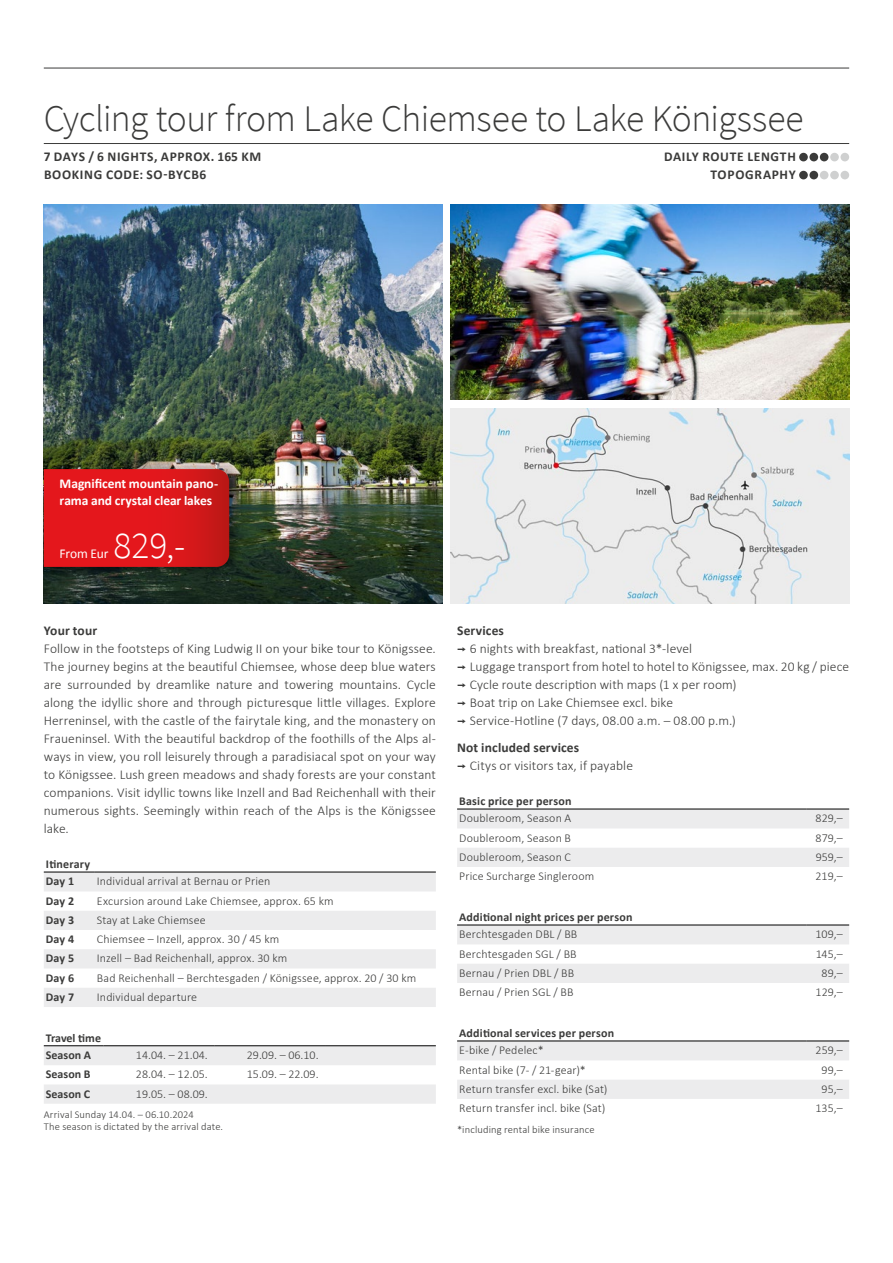
<style>
.page{position:relative;width:893px;height:1263px;background:#fff}
.page>*{position:absolute;margin:0;border:0;box-sizing:border-box;transform-origin:0 0}
.t1{font:300 37.5px "Source Sans Pro";letter-spacing:-.015em;color:#3b3b3a}
.t2{font:300 37.5px "Source Sans Pro";color:#fff}
.t3{font:300 13.5px/18px "Calibri";letter-spacing:.005em;color:#3b3b3a}
.t4{font:700 13.5px/18px "Calibri";letter-spacing:.05em;color:#3b3b3a}
.t5{font:700 13.5px/17.2px "Calibri";letter-spacing:-.005em;color:#fff}
.t6{font:700 13.5px "Calibri";letter-spacing:.005em;color:#3b3b3a}
.t7{font:13.5px "Calibri";letter-spacing:-.01em;color:#fff}
.t8{font:300 12px "Calibri";letter-spacing:.01em;color:#3b3b3a}
.t9{font:700 12px/17.7px "Calibri";letter-spacing:.015em;color:#3b3b3a}
.t10{font:300 10.5px/12px "Calibri";letter-spacing:.015em;color:#3b3b3a}
.s1{font-weight:700}
.s2{font-family:"Interstate";font-weight:400}
</style>
<div class="page">
<img style="left:44px;top:204px;width:398px;height:400px">
<img style="left:451px;top:204px;width:398px;height:196px">
<img style="left:451px;top:408px;width:398px;height:196px">
<div style="left:40px;top:463px;width:204px;height:116px;background:#000;opacity:.45"></div>
<svg style="left:44px;top:469px;width:185px;height:98px;background:#dc171b"></svg>
<hr style="left:44px;top:143px;width:805px;height:1px;background:#3b3b3a">
<hr style="left:44px;top:68px;width:805px;height:1px;background:#3b3b3a">
<div style="left:799px;top:153px;width:9px;height:8px;background:#3b3b3a;border-radius:50%"></div>
<div style="left:809px;top:153px;width:9px;height:8px;background:#3b3b3a;border-radius:50%"></div>
<div style="left:820px;top:153px;width:8px;height:8px;background:#3b3b3a;border-radius:50%"></div>
<div style="left:830px;top:153px;width:9px;height:8px;background:#cfd0d0;border-radius:50%"></div>
<div style="left:840px;top:153px;width:9px;height:8px;background:#cfd0d0;border-radius:50%"></div>
<div style="left:799px;top:171px;width:9px;height:8px;background:#3b3b3a;border-radius:50%"></div>
<div style="left:809px;top:171px;width:9px;height:8px;background:#3b3b3a;border-radius:50%"></div>
<div style="left:820px;top:171px;width:8px;height:8px;background:#cfd0d0;border-radius:50%"></div>
<div style="left:830px;top:171px;width:9px;height:8px;background:#cfd0d0;border-radius:50%"></div>
<div style="left:840px;top:171px;width:9px;height:8px;background:#cfd0d0;border-radius:50%"></div>
<svg style="left:44px;top:873px;width:392px;height:134px;fill:#ececed"></svg>
<hr style="left:44px;top:872px;width:51px;height:1px;background:#000">
<hr style="left:95px;top:872px;width:341px;height:1px;background:#000">
<svg style="left:44px;top:1046px;width:392px;height:58px"></svg>
<hr style="left:44px;top:1045px;width:59px;height:1px;background:#000">
<hr style="left:103px;top:1045px;width:111px;height:1px;background:#000">
<hr style="left:214px;top:1045px;width:111px;height:1px;background:#000">
<hr style="left:325px;top:1045px;width:111px;height:1px;background:#000">
<svg style="left:457px;top:810px;width:392px;height:57px"></svg>
<hr style="left:457px;top:809px;width:349px;height:1px;background:#000">
<hr style="left:806px;top:809px;width:43px;height:1px;background:#000">
<svg style="left:457px;top:926px;width:392px;height:57px"></svg>
<hr style="left:457px;top:925px;width:349px;height:1px;background:#000">
<hr style="left:806px;top:925px;width:43px;height:1px;background:#000">
<svg style="left:457px;top:1042px;width:392px;height:57px"></svg>
<hr style="left:457px;top:1041px;width:349px;height:1px;background:#000">
<hr style="left:806px;top:1041px;width:43px;height:1px;background:#000">
<h1 class="t1" style="left:44px;top:96px;width:761px">Cycling tour from Lake Chiemsee to Lake Königssee</h1>
<p class="t4" style="left:44px;top:147px;width:219px">7 DAYS / 6 NIGHTS, APPROX. 165 KM<br>BOOKING CODE: SO-BYCB6</p>
<p class="t4" style="left:664px;top:147px;width:133px;text-align:right">DAILY ROUTE LENGTH<br>TOPOGRAPHY</p>
<p class="t5" style="left:60px;top:474px;width:160px">Magnificent mountain pano&shy;rama and crystal clear lakes</p>
<h1 class="t2" style="left:114px;top:522px;width:73px">829,-</h1>
<p class="t7" style="left:60px;top:544px;width:50px">From Eur</p>
<p class="t6" style="left:44px;top:621px;width:55px">Your tour</p>
<p class="t3" style="left:44px;top:640px;width:394px;text-align:justify">Follow in the footsteps of King Ludwig II on your bike tour to Königssee.<br>The journey begins at the beautiful Chiemsee, whose deep blue waters are surrounded by dreamlike nature and towering mountains. Cycle along the idyllic shore and through picturesque little villages. Explore Herreninsel, with the castle of the fairytale king, and the monastery on Fraueninsel. With the beautiful backdrop of the foothills of the Alps al&shy;ways in view, you roll leisurely through a paradisiacal spot on your way to Königssee. Lush green meadows and shady forests are your constant companions. Visit idyllic towns like Inzell and Bad Reichenhall with their numerous sights. Seemingly within reach of the Alps is the Königssee lake.</p>
<p class="t9" style="left:46px;top:854px;width:46px">Itinerary<br>Day 1</p>
<p class="t8" style="left:97px;top:874px;width:175px">Individual arrival at Bernau or Prien</p>
<p class="t9" style="left:46px;top:891px;width:30px">Day 2</p>
<p class="t8" style="left:97px;top:893px;width:238px">Excursion around Lake Chiemsee, approx. 65 km</p>
<p class="t9" style="left:46px;top:911px;width:30px">Day 3</p>
<p class="t8" style="left:97px;top:912px;width:110px">Stay at Lake Chiemsee</p>
<p class="t9" style="left:46px;top:930px;width:30px">Day 4</p>
<p class="t8" style="left:97px;top:932px;width:184px">Chiemsee – Inzell, approx. 30 / 45 km</p>
<p class="t9" style="left:46px;top:949px;width:30px">Day 5</p>
<p class="t8" style="left:97px;top:951px;width:192px">Inzell – Bad Reichenhall, approx. 30 km</p>
<p class="t9" style="left:46px;top:968px;width:30px">Day 6</p>
<p class="t8" style="left:97px;top:970px;width:321px">Bad Reichenhall – Berchtesgaden / Königssee, approx. 20 / 30 km</p>
<p class="t9" style="left:46px;top:988px;width:30px">Day 7</p>
<p class="t8" style="left:97px;top:989px;width:102px">Individual departure</p>
<p class="t9" style="left:46px;top:1028px;width:57px">Travel time<br>Season A</p>
<p class="t8" style="left:136px;top:1048px;width:73px">14.04. – 21.04.</p>
<p class="t8" style="left:247px;top:1048px;width:73px">29.09. – 06.10.</p>
<p class="t9" style="left:46px;top:1065px;width:46px">Season B</p>
<p class="t8" style="left:136px;top:1067px;width:73px">28.04. – 12.05.</p>
<p class="t8" style="left:247px;top:1067px;width:73px">15.09. – 22.09.</p>
<p class="t9" style="left:46px;top:1084px;width:46px">Season C</p>
<p class="t8" style="left:136px;top:1086px;width:73px">19.05. – 08.09.</p>
<p class="t10" style="left:44px;top:1109px;width:181px">Arrival Sunday 14.04. – 06.10.2024<br>The season is dictated by the arrival date.</p>
<p class="t3" style="left:457px;top:622px;width:394px"><span class="s1">Services<br></span><span class="s2">¬</span> 6 nights with breakfast, national 3*-level<br><span class="s2">¬</span> Luggage transport from hotel to hotel to Königssee, max. 20 kg / piece <span class="s2">¬</span> Cycle route description with maps (1 x per room)<br><span class="s2">¬</span> Boat trip on Lake Chiemsee excl. bike<br><span class="s2">¬</span> Service-Hotline (7 days, 08.00 a.m. – 08.00 p.m.)</p>
<p class="t3" style="left:457px;top:739px;width:177px"><span class="s1">Not included services<br></span><span class="s2">¬</span> Citys or visitors tax, if payable</p>
<p class="t9" style="left:459px;top:791px;width:114px">Basic price per person</p>
<p class="t8" style="left:459px;top:811px;width:114px">Doubleroom, Season A</p>
<p class="t8" style="left:815px;top:811px;width:29px">829,–</p>
<p class="t8" style="left:459px;top:830px;width:113px">Doubleroom, Season B</p>
<p class="t8" style="left:816px;top:830px;width:29px">879,–</p>
<p class="t8" style="left:459px;top:849px;width:113px">Doubleroom, Season C</p>
<p class="t8" style="left:816px;top:849px;width:29px">959,–</p>
<p class="t8" style="left:459px;top:869px;width:137px">Price Surcharge Singleroom</p>
<p class="t8" style="left:816px;top:869px;width:29px">219,–</p>
<p class="t9" style="left:459px;top:907px;width:175px">Additional night prices per person</p>
<p class="t8" style="left:459px;top:927px;width:120px">Berchtesgaden DBL / BB</p>
<p class="t8" style="left:815px;top:927px;width:29px">109,–</p>
<p class="t8" style="left:459px;top:946px;width:119px">Berchtesgaden SGL / BB</p>
<p class="t8" style="left:816px;top:946px;width:29px">145,–</p>
<p class="t8" style="left:459px;top:965px;width:116px">Bernau / Prien DBL / BB</p>
<p class="t8" style="left:822px;top:965px;width:23px">89,–</p>
<p class="t8" style="left:459px;top:985px;width:116px">Bernau / Prien SGL / BB</p>
<p class="t8" style="left:815px;top:985px;width:29px">129,–</p>
<p class="t9" style="left:459px;top:1023px;width:156px">Additional services per person</p>
<p class="t8" style="left:459px;top:1043px;width:86px">E-bike / Pedelec*</p>
<p class="t8" style="left:816px;top:1043px;width:29px">259,–</p>
<p class="t8" style="left:459px;top:1062px;width:128px">Rental bike (7- / 21-gear)*</p>
<p class="t8" style="left:822px;top:1062px;width:23px">99,–</p>
<p class="t8" style="left:459px;top:1081px;width:150px">Return transfer excl. bike (Sat)</p>
<p class="t8" style="left:822px;top:1081px;width:23px">95,–</p>
<p class="t8" style="left:459px;top:1101px;width:148px">Return transfer incl. bike (Sat)</p>
<p class="t8" style="left:815px;top:1101px;width:29px">135,–</p>
<p class="t10" style="left:457px;top:1123px;width:139px">*including rental bike insurance</p>
</div>
